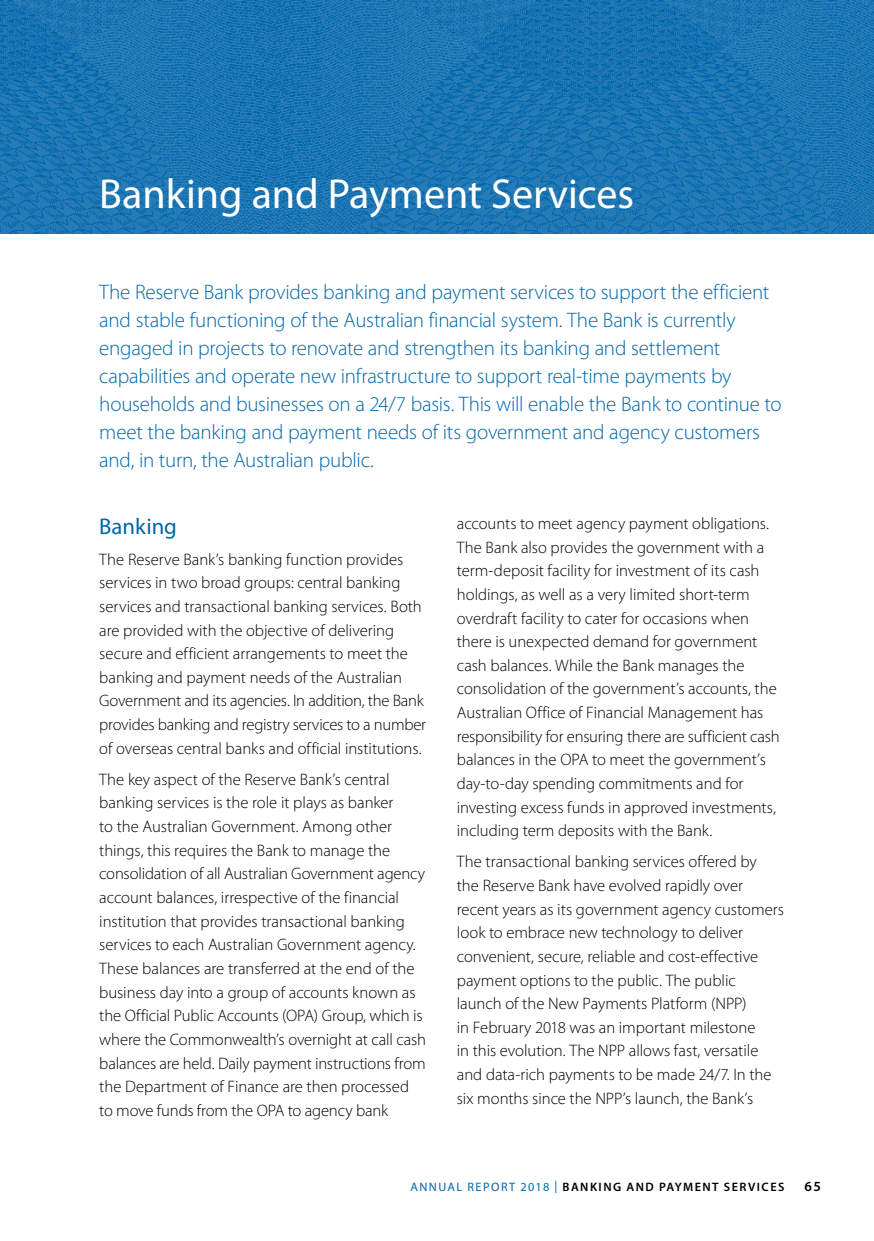
<style>
.page{position:relative;width:874px;height:1241px;background:#fff}
.page>*{position:absolute;margin:0;border:0;box-sizing:border-box;transform-origin:0 0}
.Chapter_Title{font:42px "Myriad Pro";color:#fff}
.Heading_1{font:22.75px "Myriad Pro";color:#0067ab}
.Abstract_Intro{font:300 21px/28px "Myriad Pro";letter-spacing:-.01em;color:#0067ab}
.Body_Copy{font:300 16.62px/23.6px "Myriad Pro";letter-spacing:-.005em;color:#000}
.t1{font:600 14px "Myriad Pro";color:#000}
.t2{font:600 12.25px "Myriad Pro";letter-spacing:.12em;color:#000}
.s1{font-weight:400;color:#0067ab}
</style>
<div class="page">
<img style="left:0;top:0;width:873px;height:233px">
<p class="Chapter_Title" style="left:99px;top:168px;width:536px">Banking and Payment Services</p>
<p class="Abstract_Intro" style="left:99px;top:277px;width:683px">The Reserve Bank provides banking and payment services to support the efficient and stable functioning of the Australian financial system. The Bank is currently engaged in projects to renovate and strengthen its banking and settlement capabilities and operate new infrastructure to support real-time payments by households and businesses on a 24/7 basis. This will enable the Bank to continue to meet the banking and payment needs of its government and agency customers and, in turn, the Australian public.</p>
<p class="Heading_1" style="left:99px;top:512px;width:79px">Banking</p>
<p class="Body_Copy" style="left:99px;top:547px;width:328px">The Reserve Bank’s banking function provides services in two broad groups: central banking services and transactional banking services. Both are provided with the objective of delivering secure and efficient arrangements to meet the banking and payment needs of the Australian Government and its agencies. In addition, the Bank provides banking and registry services to a number of overseas central banks and official institutions.</p>
<p class="Body_Copy" style="left:99px;top:767px;width:328px">The key aspect of the Reserve Bank’s central banking services is the role it plays as banker<br>to the Australian Government. Among other things, this requires the Bank to manage the consolidation of all Australian Government agency account balances, irrespective of the financial institution that provides transactional banking services to each Australian Government agency.<br>These balances are transferred at the end of the business day into a group of accounts known as the Official Public Accounts (OPA) Group, which is where the Commonwealth’s overnight at call cash balances are held. Daily payment instructions from the Department of Finance are then processed to move funds from the OPA to agency bank</p>
<p class="Body_Copy" style="left:456px;top:511px;width:324px">accounts to meet agency payment obligations.<br>The Bank also provides the government with a term-deposit facility for investment of its cash holdings, as well as a very limited short-term overdraft facility to cater for occasions when there is unexpected demand for government cash balances. While the Bank manages the consolidation of the government’s accounts, the Australian Office of Financial Management has responsibility for ensuring there are sufficient cash balances in the OPA to meet the government’s day-to-day spending commitments and for investing excess funds in approved investments, including term deposits with the Bank.</p>
<p class="Body_Copy" style="left:456px;top:849px;width:328px">The transactional banking services offered by<br>the Reserve Bank have evolved rapidly over recent years as its government agency customers look to embrace new technology to deliver convenient, secure, reliable and cost-effective payment options to the public. The public launch of the New Payments Platform (NPP)<br>in February 2018 was an important milestone<br>in this evolution. The NPP allows fast, versatile and data-rich payments to be made 24/7. In the six months since the NPP’s launch, the Bank’s</p>
<p class="t2" style="left:410px;top:1179px;width:375px"><span class="s1">ANNUAL REPORT 2018 |</span> BANKING AND PAYMENT SERVICES</p>
<p class="t1" style="left:804px;top:1177px;width:18px">65</p>
</div>
